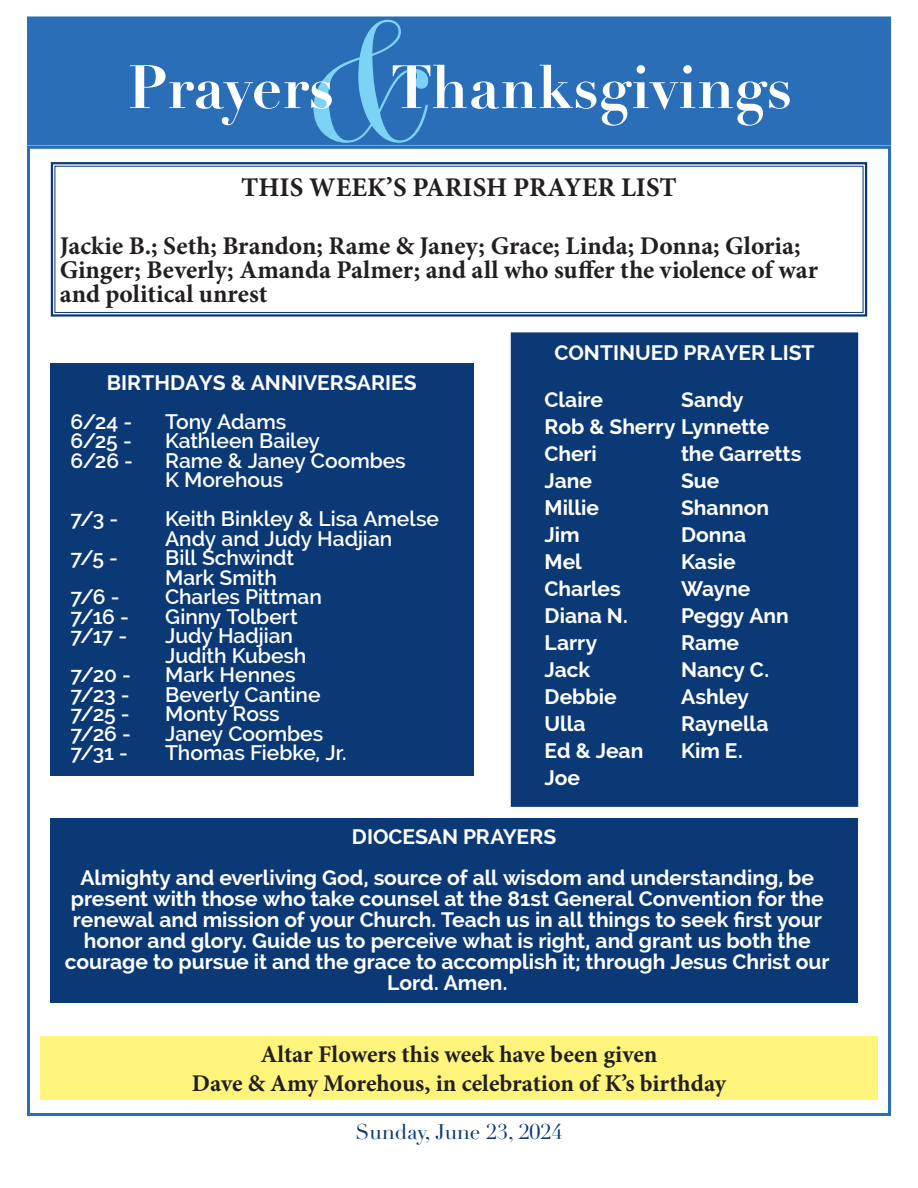
<style>
.page{position:relative;width:918px;height:1188px;background:#fff}
.page>*{position:absolute;margin:0;border:0;box-sizing:border-box;transform-origin:0 0}
.t1{font:italic 166.5px "Didot LT Pro";color:#7cd3f6}
.t2{font:700 60px "Didot LT Pro";color:#fff}
.t3{font:700 27px "Minion Pro";color:#231f20}
.People{font:700 25.5px/24px "Minion Pro";color:#231f20}
.t4{font:700 24px "Minion Pro";letter-spacing:-.005em;color:#231f20}
.t5{font:700 21px/21px "Raleway";color:#fff;text-align:center}
.t6{font:600 21px "Raleway";letter-spacing:-.005em;color:#fff}
.t7{font:21px "Didot LT Pro";color:#0b3975}
</style>
<div class="page">
<div style="left:27px;top:16px;width:864px;height:130px;background:#296eb7;border:3px solid #296eb7"></div>
<svg style="left:50px;top:162px;width:818px;height:155px"></svg>
<div style="left:55px;top:166px;width:808px;height:147px;border:1px solid #0b3975"></div>
<div style="left:512px;top:333px;width:345px;height:473px;background:#0b3975"></div>
<div style="left:511px;top:332px;width:347px;height:475px;border:2px solid #0b3975"></div>
<div style="left:50px;top:363px;width:423px;height:413px;background:#0b3975"></div>
<div style="left:50px;top:818px;width:808px;height:184px;background:#0b3975"></div>
<div style="left:40px;top:1036px;width:838px;height:64px;background:#fff57d"></div>
<p class="t1" style="left:304px;top:-22px;width:143px">&amp;</p>
<p class="t2" style="left:390px;top:50px;width:403px">Thanksgivings</p>
<p class="t2" style="left:128px;top:50px;width:208px">Prayers</p>
<p class="t3" style="left:241px;top:169px;width:437px">THIS WEEK’S PARISH PRAYER LIST</p>
<p class="People" style="left:60px;top:233px;width:760px">Jackie B.; Seth; Brandon; Rame &amp; Janey; Grace; Linda; Donna; Gloria;<br>Ginger; Beverly; Amanda Palmer; and all who suffer the violence of war and political unrest</p>
<p class="t5" style="left:554px;top:343px;width:262px">CONTINUED PRAYER LIST</p>
<p class="t5" style="left:545px;top:389px;width:60px">Claire</p>
<p class="t5" style="left:681px;top:389px;width:64px">Sandy</p>
<p class="t5" style="left:545px;top:416px;width:226px">Rob &amp; Sherry Lynnette</p>
<p class="t5" style="left:545px;top:443px;width:54px">Cheri</p>
<p class="t5" style="left:681px;top:443px;width:122px">the Garretts</p>
<p class="t5" style="left:545px;top:470px;width:49px">Jane</p>
<p class="t5" style="left:681px;top:470px;width:40px">Sue</p>
<p class="t5" style="left:545px;top:497px;width:56px">Millie</p>
<p class="t5" style="left:681px;top:497px;width:90px">Shannon</p>
<p class="t5" style="left:545px;top:524px;width:37px">Jim</p>
<p class="t5" style="left:681px;top:524px;width:67px">Donna</p>
<p class="t5" style="left:545px;top:551px;width:39px">Mel</p>
<p class="t5" style="left:681px;top:551px;width:56px">Kasie</p>
<p class="t5" style="left:545px;top:578px;width:78px">Charles</p>
<p class="t5" style="left:681px;top:578px;width:71px">Wayne</p>
<p class="t5" style="left:545px;top:605px;width:85px">Diana N.</p>
<p class="t5" style="left:681px;top:605px;width:109px">Peggy Ann</p>
<p class="t5" style="left:545px;top:632px;width:54px">Larry</p>
<p class="t5" style="left:681px;top:632px;width:60px">Rame</p>
<p class="t5" style="left:545px;top:659px;width:47px">Jack</p>
<p class="t5" style="left:681px;top:659px;width:90px">Nancy C.</p>
<p class="t5" style="left:545px;top:686px;width:74px">Debbie</p>
<p class="t5" style="left:681px;top:686px;width:69px">Ashley</p>
<p class="t5" style="left:545px;top:713px;width:43px">Ulla</p>
<p class="t5" style="left:681px;top:713px;width:89px">Raynella</p>
<p class="t5" style="left:545px;top:740px;width:100px">Ed &amp; Jean</p>
<p class="t5" style="left:681px;top:740px;width:63px">Kim E.</p>
<p class="t5" style="left:545px;top:767px;width:37px">Joe</p>
<p class="t5" style="left:107px;top:372px;width:311px">BIRTHDAYS &amp; ANNIVERSARIES</p>
<p class="t6" style="left:71px;top:409px;width:63px">6/24 -</p>
<p class="t6" style="left:165px;top:409px;width:123px">Tony Adams</p>
<p class="t6" style="left:71px;top:429px;width:63px">6/25 -</p>
<p class="t6" style="left:165px;top:429px;width:156px">Kathleen Bailey</p>
<p class="t6" style="left:71px;top:448px;width:64px">6/26 -</p>
<p class="t6" style="left:165px;top:448px;width:242px">Rame &amp; Janey Coombes</p>
<p class="t6" style="left:165px;top:468px;width:120px">K Morehous</p>
<p class="t6" style="left:71px;top:507px;width:49px">7/3 -</p>
<p class="t6" style="left:165px;top:507px;width:275px">Keith Binkley &amp; Lisa Amelse</p>
<p class="t6" style="left:165px;top:526px;width:229px">Andy and Judy Hadjian</p>
<p class="t6" style="left:71px;top:546px;width:49px">7/5 -</p>
<p class="t6" style="left:165px;top:546px;width:130px">Bill Schwindt</p>
<p class="t6" style="left:165px;top:565px;width:113px">Mark Smith</p>
<p class="t6" style="left:71px;top:585px;width:50px">7/6 -</p>
<p class="t6" style="left:165px;top:585px;width:158px">Charles Pittman</p>
<p class="t6" style="left:71px;top:604px;width:60px">7/16 -</p>
<p class="t6" style="left:165px;top:604px;width:134px">Ginny Tolbert</p>
<p class="t6" style="left:71px;top:624px;width:58px">7/17 -</p>
<p class="t6" style="left:165px;top:624px;width:129px">Judy Hadjian</p>
<p class="t6" style="left:165px;top:643px;width:143px">Judith Kubesh</p>
<p class="t6" style="left:71px;top:663px;width:62px">7/20 -</p>
<p class="t6" style="left:165px;top:663px;width:132px">Mark Hennes</p>
<p class="t6" style="left:71px;top:682px;width:60px">7/23 -</p>
<p class="t6" style="left:165px;top:682px;width:157px">Beverly Cantine</p>
<p class="t6" style="left:71px;top:702px;width:61px">7/25 -</p>
<p class="t6" style="left:165px;top:702px;width:116px">Monty Ross</p>
<p class="t6" style="left:71px;top:721px;width:62px">7/26 -</p>
<p class="t6" style="left:165px;top:721px;width:160px">Janey Coombes</p>
<p class="t6" style="left:71px;top:741px;width:59px">7/31 -</p>
<p class="t6" style="left:165px;top:741px;width:183px">Thomas Fiebke, Jr.</p>
<p class="t5" style="left:352px;top:827px;width:206px">DIOCESAN PRAYERS</p>
<p class="t5" style="left:65px;top:867px;width:766px">Almighty and everliving God, source of all wisdom and understanding, be present with those who take counsel at the 81st General Convention for the renewal and mission of your Church. Teach us in all things to seek first your honor and glory. Guide us to perceive what is right, and grant us both the courage to pursue it and the grace to accomplish it; through Jesus Christ our Lord. Amen.</p>
<p class="t4" style="left:261px;top:1038px;width:398px">Altar Flowers this week have been given</p>
<p class="t4" style="left:192px;top:1066px;width:536px">Dave &amp; Amy Morehous, in celebration of K’s birthday</p>
<p class="t7" style="left:356px;top:1119px;width:208px">Sunday, June 23, 2024</p>
</div>
